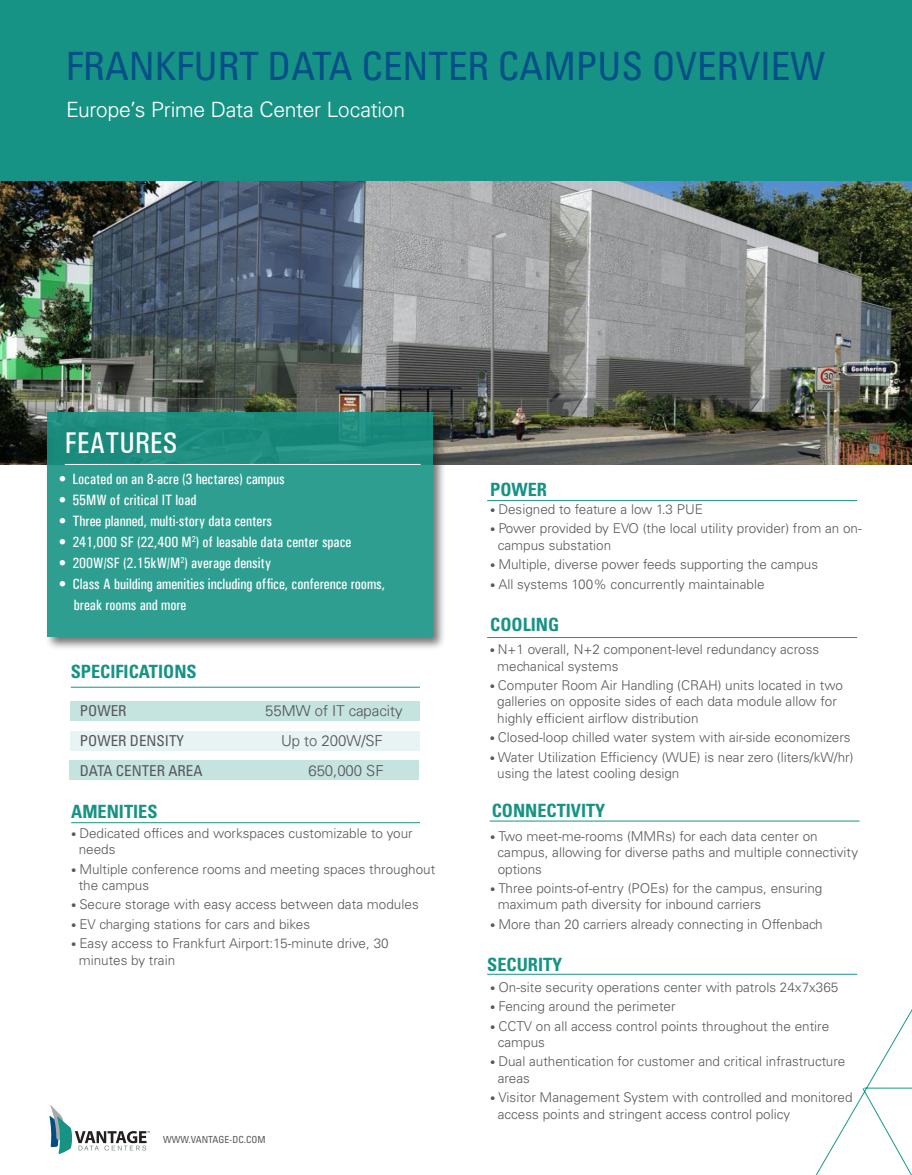
<style>
.page{position:relative;width:912px;height:1175px;background:#fff}
.page>*{position:absolute;margin:0;border:0;box-sizing:border-box;transform-origin:0 0}
.page_header{font:condensed 39px "Univers LT Std";color:#014f87}
.sub_head_white{font:500 condensed 30px "Univers";color:#fff}
.page_header-2{font:300 21px "Univers";letter-spacing:-.005em;color:#fff}
.sub_head_green{font:700 condensed 18.3px "Univers LT Std";color:#179385}
.t1{font:500 condensed 15px/21px "Univers";color:#fff}
.DM_COPY{font:300 15px "Univers";color:#57585a}
.DM_COPY-2{font:condensed 15px "Univers LT Std";color:#57585a}
.DM_COPY-3{font:300 13.5px/16.5px "Univers LT Std";color:#57585a}
.body{font:condensed 9.75px "Univers LT Std";color:#57585a}
.s1{font-size:10.5px}
</style>
<div class="page">
<svg style="left:49px;top:1105px;width:101px;height:49px"></svg>
<img style="left:0;top:180px;width:912px;height:285px">
<div style="left:0;top:0;width:912px;height:180px;background:#179385"></div>
<div style="left:45px;top:410px;width:401px;height:240px;background:#231f20;opacity:.7"></div>
<div style="left:47px;top:413px;width:386px;height:224px;background:linear-gradient(to bottom,#229184,#33a396)"></div>
<hr style="left:65px;top:464px;width:356px;height:1px;background:#fff">
<hr style="left:487px;top:637px;width:370px;height:1px;background:#179385">
<svg style="left:690px;top:821px;width:222px;height:353px"></svg>
<hr style="left:71px;top:687px;width:349px;height:1px;background:#179385">
<div style="left:71px;top:701px;width:349px;height:20px;background:#c5e4e0"></div>
<div style="left:71px;top:730px;width:349px;height:20px;background:#e8f4f3"></div>
<div style="left:69px;top:760px;width:349px;height:19px;background:#c5e4e0"></div>
<hr style="left:71px;top:822px;width:349px;height:1px;background:#179385">
<hr style="left:490px;top:820px;width:370px;height:1px;background:#179385">
<hr style="left:487px;top:974px;width:370px;height:1px;background:#179385">
<hr style="left:487px;top:500px;width:370px;height:1px;background:#179385">
<p class="page_header" style="left:66px;top:41px;width:761px">FRANKFURT DATA CENTER CAMPUS OVERVIEW</p>
<p class="page_header-2" style="left:66px;top:97px;width:340px">Europe’s Prime Data Center Location</p>
<p class="sub_head_white" style="left:65px;top:425px;width:114px">FEATURES</p>
<p class="t1" style="left:59px;top:468px;width:227px">• Located on an 8-acre (3 hectares) campus</p>
<p class="t1" style="left:59px;top:489px;width:139px">• 55MW of critical IT load</p>
<p class="t1" style="left:59px;top:510px;width:215px">• Three planned, multi-story data centers</p>
<p class="t1" style="left:59px;top:531px;width:294px">• 241,000 SF (22,400 M<sup>2</sup>) of leasable data center space</p>
<p class="t1" style="left:59px;top:552px;width:214px">• 200W/SF (2.15kW/M<sup>2</sup>) average density</p>
<p class="t1" style="left:74px;top:573px;width:313px;text-indent:-15px">• Class A building amenities including office, conference rooms, break rooms and more</p>
<p class="sub_head_green" style="left:71px;top:660px;width:127px">SPECIFICATIONS</p>
<p class="DM_COPY-2" style="left:80px;top:701px;width:48px">POWER</p>
<p class="DM_COPY" style="left:265px;top:702px;width:139px">55MW of IT capacity</p>
<p class="DM_COPY-2" style="left:80px;top:731px;width:106px">POWER DENSITY</p>
<p class="DM_COPY" style="left:281px;top:731px;width:103px">Up to 200W/SF</p>
<p class="DM_COPY-2" style="left:80px;top:761px;width:124px">DATA CENTER AREA</p>
<p class="DM_COPY" style="left:308px;top:761px;width:77px">650,000 SF</p>
<p class="sub_head_green" style="left:490px;top:478px;width:58px">POWER</p>
<p class="DM_COPY-3" style="left:490px;top:501px;width:214px"><span class="s1">•</span> Designed to feature a low 1.3 PUE</p>
<p class="DM_COPY-3" style="left:498px;top:520px;width:366px;text-indent:-8px"><span class="s1">•</span> Power provided by EVO (the local utility provider) from an on&shy;campus substation</p>
<p class="DM_COPY-3" style="left:490px;top:556px;width:329px"><span class="s1">•</span> Multiple, diverse power feeds supporting the campus</p>
<p class="DM_COPY-3" style="left:490px;top:575px;width:276px"><span class="s1">•</span> All systems 100% concurrently maintainable</p>
<p class="sub_head_green" style="left:490px;top:613px;width:71px">COOLING</p>
<p class="DM_COPY-3" style="left:497px;top:641px;width:324px;text-indent:-8px"><span class="s1">•</span> N+1 overall, N+2 component-level redundancy across mechanical systems</p>
<p class="DM_COPY-3" style="left:497px;top:677px;width:347px;text-indent:-8px"><span class="s1">•</span> Computer Room Air Handling (CRAH) units located in two galleries on opposite sides of each data module allow for highly efficient airflow distribution</p>
<p class="DM_COPY-3" style="left:490px;top:729px;width:362px"><span class="s1">•</span> Closed-loop chilled water system with air-side economizers</p>
<p class="DM_COPY-3" style="left:497px;top:748px;width:358px;text-indent:-8px"><span class="s1">•</span> Water Utilization Efficiency (WUE) is near zero (liters/kW/hr) using the latest cooling design</p>
<p class="sub_head_green" style="left:71px;top:800px;width:88px">AMENITIES</p>
<p class="sub_head_green" style="left:492px;top:799px;width:115px">CONNECTIVITY</p>
<p class="DM_COPY-3" style="left:498px;top:827px;width:362px;text-indent:-7px"><span class="s1">•</span> Two meet-me-rooms (MMRs) for each data center on campus, allowing for diverse paths and multiple connectivity options</p>
<p class="DM_COPY-3" style="left:498px;top:880px;width:326px;text-indent:-8px"><span class="s1">•</span> Three points-of-entry (POEs) for the campus, ensuring maximum path diversity for inbound carriers</p>
<p class="DM_COPY-3" style="left:490px;top:915px;width:334px"><span class="s1">•</span> More than 20 carriers already connecting in Offenbach</p>
<p class="sub_head_green" style="left:487px;top:953px;width:77px">SECURITY</p>
<p class="DM_COPY-3" style="left:490px;top:979px;width:350px"><span class="s1">•</span> On-site security operations center with patrols 24x7x365</p>
<p class="DM_COPY-3" style="left:490px;top:998px;width:187px"><span class="s1">•</span> Fencing around the perimeter</p>
<p class="DM_COPY-3" style="left:498px;top:1017px;width:333px;text-indent:-8px"><span class="s1">•</span> CCTV on all access control points throughout the entire campus</p>
<p class="DM_COPY-3" style="left:498px;top:1053px;width:349px;text-indent:-8px"><span class="s1">•</span> Dual authentication for customer and critical infrastructure areas</p>
<p class="DM_COPY-3" style="left:498px;top:1089px;width:356px;text-indent:-8px"><span class="s1">•</span> Visitor Management System with controlled and monitored access points and stringent access control policy</p>
<p class="DM_COPY-3" style="left:79px;top:824px;width:336px;text-indent:-8px"><span class="s1">•</span> Dedicated offices and workspaces customizable to your needs</p>
<p class="DM_COPY-3" style="left:79px;top:860px;width:358px;text-indent:-8px"><span class="s1">•</span> Multiple conference rooms and meeting spaces throughout the campus</p>
<p class="DM_COPY-3" style="left:71px;top:896px;width:349px"><span class="s1">•</span> Secure storage with easy access between data modules</p>
<p class="DM_COPY-3" style="left:71px;top:915px;width:241px"><span class="s1">•</span> EV charging stations for cars and bikes</p>
<p class="DM_COPY-3" style="left:79px;top:935px;width:311px;text-indent:-8px"><span class="s1">•</span> Easy access to Frankfurt Airport:15-minute drive, 30 minutes by train</p>
<p class="body" style="left:163px;top:1133px;width:104px">WWW.VANTAGE-DC.COM</p>
</div>
